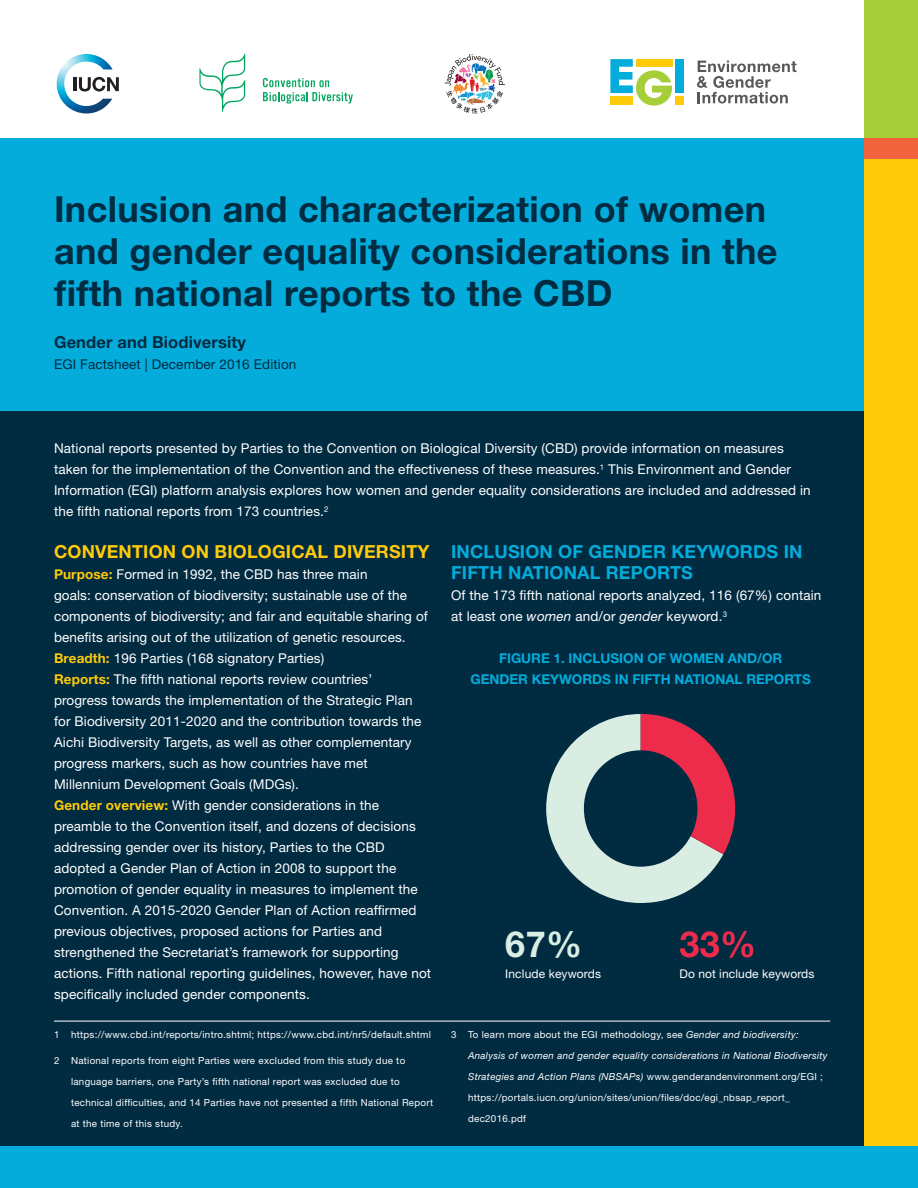
<style>
.page{position:relative;width:918px;height:1188px;background:#002b41}
.page>*{position:absolute;margin:0;border:0;box-sizing:border-box;transform-origin:0 0}
.t1{font:700 36px/42px "Helvetica Neue LT Std";letter-spacing:.01em;color:#002b41}
.t2{font:700 36px "Helvetica Neue LT Std";color:#ed2c4b}
.t3{font:700 36px "Helvetica Neue LT Std";color:#d9ede2}
.t4{font:700 18px/21px "Helvetica Neue LT Std";letter-spacing:.01em;color:#04acdc}
.t5{font:700 18px "Helvetica Neue LT Std";letter-spacing:.01em;color:#feca0a}
.t6{font:700 16.5px "Helvetica Neue LT Std";letter-spacing:.01em;color:#002b41}
.t7{font:13.5px/21px "Helvetica Neue LT Std";letter-spacing:.01em;color:#fff}
.t8{font:700 13.5px/21px "Helvetica Neue LT Std";color:#04acdc;text-align:center}
.t9{font:13.5px "Helvetica Neue LT Std";letter-spacing:.01em;color:#002b41}
.t10{font:12px "Helvetica Neue LT Std";letter-spacing:.01em;color:#fff}
.t11{font:9.75px/21px "Helvetica Neue LT Std";letter-spacing:.03em;color:#fff}
.s1{font-weight:700;color:#feca0a}
.s2{font-style:italic}
</style>
<div class="page">
<div style="left:0;top:0;width:918px;height:144px;background:#fff"></div>
<div style="left:0;top:138px;width:918px;height:273px;background:#04acdc"></div>
<div style="left:864px;top:0;width:54px;height:144px;background:#a6ce39"></div>
<div style="left:864px;top:138px;width:54px;height:1050px;background:#f1633c"></div>
<div style="left:864px;top:159px;width:54px;height:1029px;background:#feca0a"></div>
<div style="left:0;top:1146px;width:918px;height:42px;background:#04acdc"></div>
<svg style="left:546px;top:714px;width:190px;height:189px"></svg>
<div style="left:584px;top:750px;width:113px;height:117px;background:#002b41;border-radius:50%"></div>
<hr style="left:54px;top:1021px;width:776px;height:1px;background:#fff">
<div style="left:675px;top:96px;width:9px;height:9px;background:#feca0a"></div>
<svg style="left:610px;top:59px;width:62px;height:47px"></svg>
<div style="left:675px;top:59px;width:9px;height:34px;background:#04acdc"></div>
<div style="left:610px;top:96px;width:23px;height:9px;background:#feca0a"></div>
<div style="left:636px;top:59px;width:36px;height:8px;background:#feca0a"></div>
<svg style="left:697px;top:61px;width:99px;height:43px"></svg>
<img style="left:57px;top:54px;width:56px;height:60px">
<hr style="left:74px;top:77px;width:3px;height:14px;background:#231f20">
<svg style="left:79px;top:77px;width:40px;height:14px"></svg>
<svg style="left:445px;top:54px;width:60px;height:60px"></svg>
<svg style="left:199px;top:54px;width:46px;height:58px"></svg>
<svg style="left:263px;top:78px;width:90px;height:26px"></svg>
<h1 class="t1" style="left:54px;top:187px;width:725px">Inclusion and characterization of women and gender equality considerations in the fifth national reports to the CBD</h1>
<p class="t6" style="left:54px;top:332px;width:194px">Gender and Biodiversity</p>
<p class="t9" style="left:54px;top:356px;width:244px">EGI Factsheet | December 2016 Edition</p>
<p class="t7" style="left:54px;top:438px;width:758px">National reports presented by Parties to the Convention on Biological Diversity (CBD) provide information on measures taken for the implementation of the Convention and the effectiveness of these measures.<sup>1</sup> This Environment and Gender Information (EGI) platform analysis explores how women and gender equality considerations are included and addressed in the fifth national reports from 173 countries.<sup>2</sup></p>
<h2 class="t5" style="left:54px;top:540px;width:377px">CONVENTION ON BIOLOGICAL DIVERSITY</h2>
<p class="t7" style="left:54px;top:564px;width:379px"><span class="s1">Purpose:</span> Formed in 1992, the CBD has three main<br>goals: conservation of biodiversity; sustainable use of the components of biodiversity; and fair and equitable sharing of benefits arising out of the utilization of genetic resources.<br><span class="s1">Breadth:</span> 196 Parties (168 signatory Parties)<br><span class="s1">Reports:</span> The fifth national reports review countries’<br>progress towards the implementation of the Strategic Plan for Biodiversity 2011-2020 and the contribution towards the Aichi Biodiversity Targets, as well as other complementary progress markers, such as how countries have met Millennium Development Goals (MDGs).<br><span class="s1">Gender overview:</span> With gender considerations in the preamble to the Convention itself, and dozens of decisions addressing gender over its history, Parties to the CBD adopted a Gender Plan of Action in 2008 to support the promotion of gender equality in measures to implement the Convention. A 2015-2020 Gender Plan of Action reaffirmed previous objectives, proposed actions for Parties and strengthened the Secretariat’s framework for supporting actions. Fifth national reporting guidelines, however, have not specifically included gender components.</p>
<h2 class="t4" style="left:451px;top:541px;width:353px">INCLUSION OF GENDER KEYWORDS IN<br>FIFTH NATIONAL REPORTS</h2>
<p class="t7" style="left:451px;top:585px;width:372px">Of the 173 fifth national reports analyzed, 116 (67%) contain at least one <span class="s2">women</span> and/or <span class="s2">gender</span> keyword.<sup>3</sup></p>
<p class="t8" style="left:470px;top:647px;width:342px">FIGURE 1. INCLUSION OF WOMEN AND/OR<br>GENDER KEYWORDS IN FIFTH NATIONAL REPORTS</p>
<h1 class="t3" style="left:505px;top:922px;width:78px">67%</h1>
<p class="t10" style="left:505px;top:967px;width:97px">Include keywords</p>
<h1 class="t2" style="left:680px;top:922px;width:78px">33%</h1>
<p class="t10" style="left:680px;top:967px;width:137px">Do not include keywords</p>
<p class="t11" style="left:54px;top:1024px;width:379px">1 https://www.cbd.int/reports/intro.shtml; https://www.cbd.int/nr5/default.shtml</p>
<p class="t11" style="left:71px;top:1050px;width:364px;text-indent:-17px">2 National reports from eight Parties were excluded from this study due to language barriers, one Party’s fifth national report was excluded due to technical difficulties, and 14 Parties have not presented a fifth National Report at the time of this study.</p>
<p class="t11" style="left:468px;top:1024px;width:361px;text-indent:-17px">3 To learn more about the EGI methodology, see <span class="s2">Gender and biodiversity:<br>Analysis of women and gender equality considerations in National Biodiversity Strategies and Action Plans (NBSAPs)</span> www.genderandenvironment.org/EGI ; https://portals.iucn.org/union/sites/union/files/doc/egi_nbsap_report_ dec2016.pdf</p>
</div>
